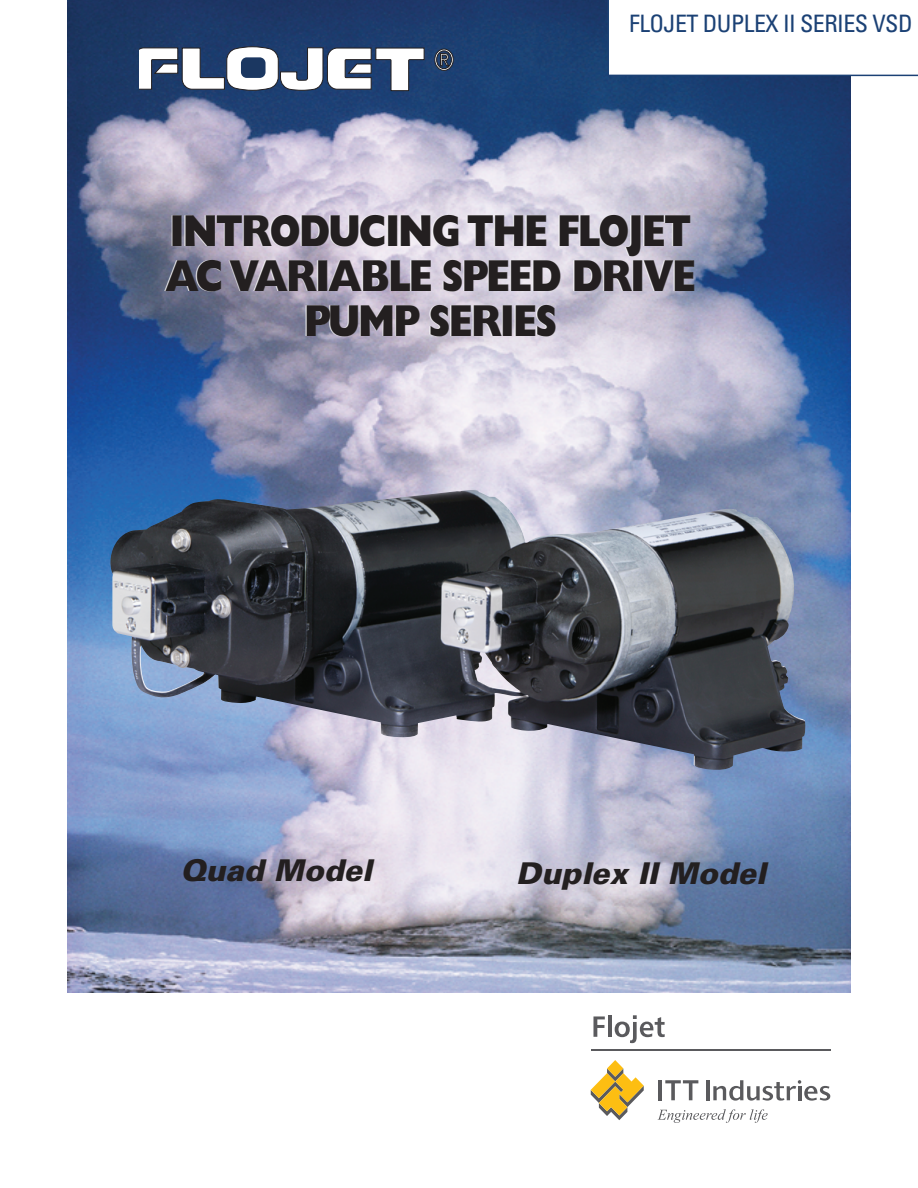
<style>
.page{position:relative;width:918px;height:1188px;background:#fff}
.page>*{position:absolute;margin:0;border:0;box-sizing:border-box;transform-origin:0 0}
.t1{font:800 45px/45px "Gill Sans";letter-spacing:-.045em;color:#231f20;text-align:center;scale:.84 1}
.t2{font:italic 900 30px "Univers";color:#231f20}
.t3{font:condensed 24px "Univers";letter-spacing:-.02em;color:#1b4175}
</style>
<div class="page">
<img style="left:68px;top:0;width:782px;height:992px">
<svg style="left:607px;top:0;width:311px;height:76px"></svg>
<svg style="left:139px;top:46px;width:286px;height:45px"></svg>
<svg style="left:434px;top:49px;width:20px;height:22px"></svg>
<div style="left:241px;top:57px;width:25px;height:21px;background:#1b3761;border-radius:6px"></div>
<img style="left:109px;top:490px;width:696px;height:280px">
<svg style="left:665px;top:1080px;width:33px;height:20px"></svg>
<hr style="left:658px;top:1080px;width:4px;height:20px;background:#5a5a5d">
<hr style="left:706px;top:1080px;width:3px;height:20px;background:#5a5a5d">
<svg style="left:713px;top:1080px;width:117px;height:21px"></svg>
<svg style="left:591px;top:1060px;width:53px;height:60px"></svg>
<hr style="left:591px;top:1049px;width:239px;height:1px;background:#5a5a5d">
<svg style="left:593px;top:1016px;width:12px;height:21px"></svg>
<hr style="left:608px;top:1015px;width:3px;height:22px;background:#5a5a5d">
<svg style="left:615px;top:1015px;width:50px;height:28px"></svg>
<svg style="left:657px;top:1109px;width:111px;height:14px"></svg>
<p class="t3" style="left:629px;top:15px;width:285px">FLOJET DUPLEX II SERIES VSD</p>
<p class="t1" style="left:165px;top:213px;width:634px">INTRODUCING THE FLOJET<br>AC VARIABLE SPEED DRIVE<br>PUMP SERIES</p>
<p class="t2" style="left:181px;top:860px;width:193px">Quad Model</p>
<p class="t2" style="left:516px;top:862px;width:251px">Duplex II Model</p>
</div>
